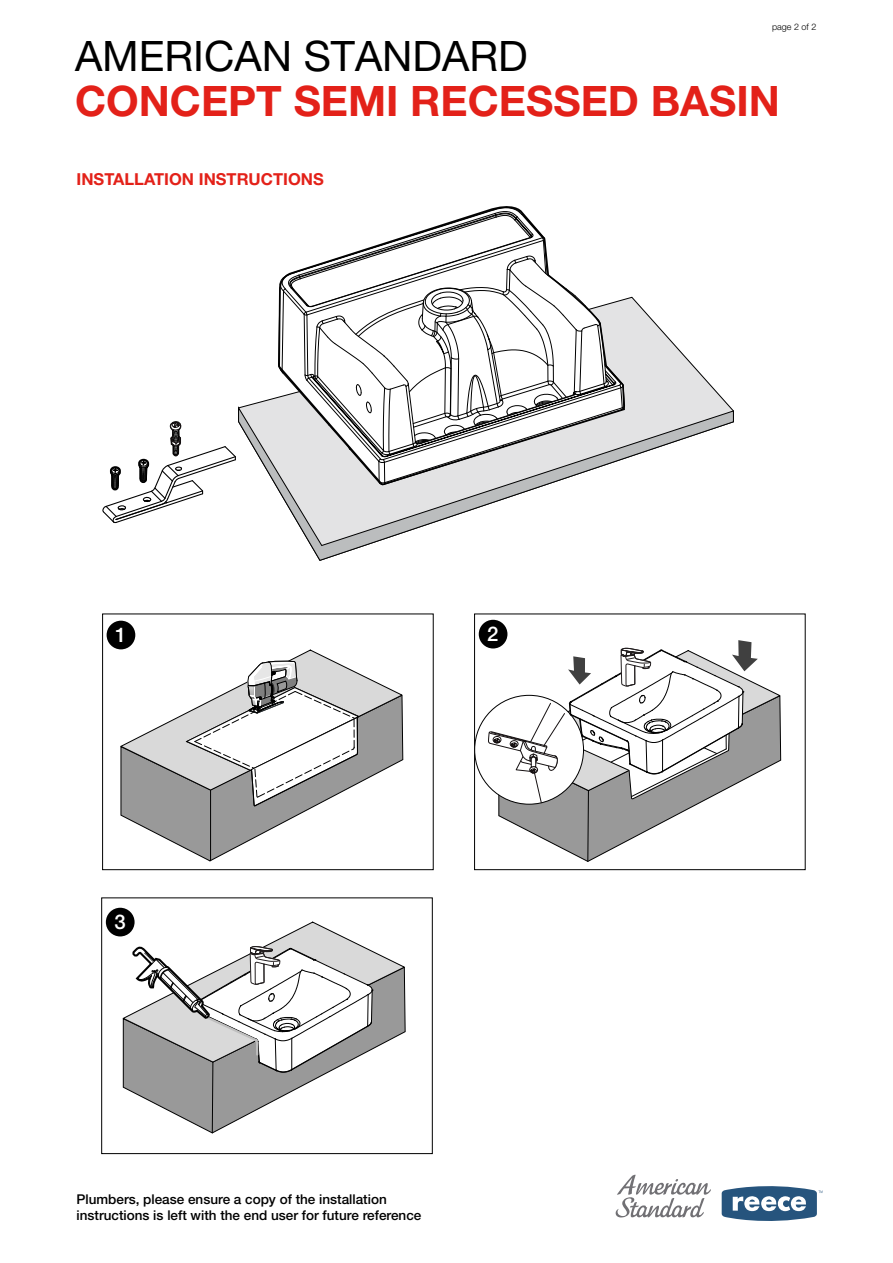
<style>
.page{position:relative;width:893px;height:1263px;background:#fff}
.page>*{position:absolute;margin:0;border:0;box-sizing:border-box;transform-origin:0 0}
.t1{font:700 42px "Helvetica Neue";color:#e32119}
.t2{font:42px "Helvetica Neue";color:#000}
.t3{font:500 20.25px "Helvetica Neue";color:#fff}
.t4{font:700 16.5px "Helvetica Neue";color:#e32119}
.t5{font:500 13.5px/16.5px "Helvetica Neue";color:#000}
.t6{font:300 9px "Helvetica Neue";color:#000}
</style>
<div class="page">
<svg style="left:244px;top:297px;width:486px;height:109px"></svg>
<svg style="left:238px;top:406px;width:496px;height:155px"></svg>
<div style="left:106px;top:908px;width:29px;height:28px;background:#000;border-radius:50%"></div>
<div style="left:101px;top:897px;width:332px;height:257px;border:1px solid #000"></div>
<div style="left:107px;top:621px;width:28px;height:28px;background:#000;border-radius:50%"></div>
<div style="left:102px;top:613px;width:332px;height:257px;border:1px solid #000"></div>
<svg style="left:120px;top:739px;width:284px;height:123px"></svg>
<hr style="left:210px;top:790px;width:1px;height:71px;background:#000">
<svg style="left:120px;top:649px;width:283px;height:166px"></svg>
<svg style="left:102px;top:421px;width:134px;height:103px"></svg>
<svg style="left:278px;top:207px;width:347px;height:278px"></svg>
<div style="left:479px;top:620px;width:28px;height:28px;background:#000;border-radius:50%"></div>
<div style="left:474px;top:614px;width:332px;height:256px;border:1px solid #000"></div>
<svg style="left:488px;top:640px;width:293px;height:222px"></svg>
<svg style="left:122px;top:921px;width:283px;height:212px"></svg>
<svg style="left:615px;top:1175px;width:96px;height:42px"></svg>
<svg style="left:722px;top:1186px;width:100px;height:35px"></svg>
<p class="t6" style="left:772px;top:21px;width:46px">page 2 of 2</p>
<h1 class="t2" style="left:75px;top:31px;width:454px">AMERICAN STANDARD</h1>
<h1 class="t1" style="left:75px;top:75px;width:706px">CONCEPT SEMI RECESSED BASIN</h1>
<p class="t4" style="left:77px;top:169px;width:249px">INSTALLATION INSTRUCTIONS</p>
<h2 class="t3" style="left:115px;top:623px;width:13px">1</h2>
<h2 class="t3" style="left:487px;top:622px;width:13px">2</h2>
<h2 class="t3" style="left:114px;top:910px;width:13px">3</h2>
<p class="t5" style="left:77px;top:1191px;width:346px">Plumbers, please ensure a copy of the installation instructions is left with the end user for future reference</p>
</div>
